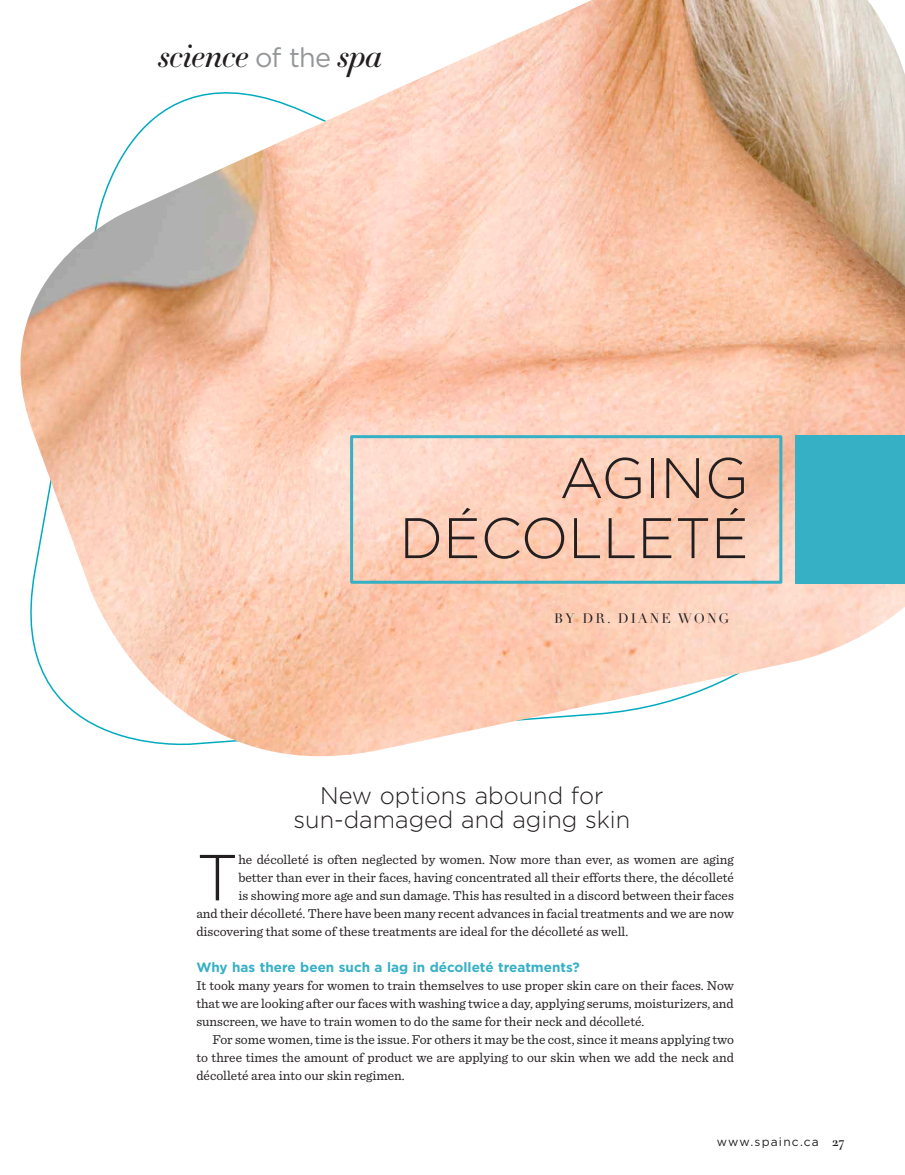
<style>
.page{position:relative;width:905px;height:1175px;background:#fff}
.page>*{position:absolute;margin:0;border:0;box-sizing:border-box;transform-origin:0 0}
.t1{font:300 64.95px "Gotham";color:#231f20}
.t2{font:300 57px/60px "Gotham";color:#231f20;text-align:right}
.t3{font:33px "Didot HTF M16 Medium Ital";letter-spacing:-.02em;color:#231f20}
.t4{font:300 24px/24px "Gotham";color:#231f20;text-align:center}
.t5{font:13.5px/18px "Sentinel";color:#231f20;text-align:justify}
.t6{font:700 13.5px "Gotham";color:#36b0c5}
.t7{font:13.5px "Didot";letter-spacing:.14em;color:#231f20}
.t8{font:12px "Gotham";letter-spacing:.1em;color:#231f20}
.s1{font-family:"Gotham";font-size:27px;color:#949698}
.s2{font-family:"Didot HTF B06 Bold";font-size:13.5px}
</style>
<div class="page">
<img style="left:20px;top:0;width:884px;height:757px">
<div style="left:350px;top:435px;width:432px;height:149px;border:3px solid #36b0c5"></div>
<div style="left:795px;top:435px;width:109px;height:149px;background:#36b0c5"></div>
<h3 class="t3" style="left:158px;top:34px;width:226px">science <span class="s1">of the</span> spa</h3>
<h2 class="t2" style="left:399px;top:446px;width:350px">AGING<br>DÉCOLLETÉ</h2>
<p class="t7" style="left:554px;top:610px;width:177px">BY DR. DIANE WONG</p>
<h3 class="t4" style="left:293px;top:783px;width:338px">New options abound for sun-damaged and aging skin</h3>
<h1 class="t1" style="left:196px;top:836px;width:44px">T</h1>
<p class="t5" style="left:238px;top:850px;width:497px">he décolleté is often neglected by women. Now more than ever, as women are aging</p>
<p class="t5" style="left:238px;top:868px;width:497px">better than ever in their faces, having concentrated all their efforts there, the décolleté</p>
<p class="t5" style="left:238px;top:886px;width:497px">is showing more age and sun damage. This has resulted in a discord between their faces</p>
<p class="t5" style="left:196px;top:904px;width:539px">and their décolleté. There have been many recent advances in facial treatments and we are now</p>
<p class="t5" style="left:196px;top:922px;width:433px">discovering that some of these treatments are ideal for the décolleté as well.</p>
<p class="t6" style="left:196px;top:958px;width:385px">Why has there been such a lag in décolleté treatments?</p>
<p class="t5" style="left:196px;top:976px;width:539px">It took many years for women to train themselves to use proper skin care on their faces. Now that we are looking after our faces with washing twice a day, applying serums, moisturizers, and sunscreen, we have to train women to do the same for their neck and décolleté.</p>
<p class="t5" style="left:196px;top:1030px;width:539px;text-indent:16px">For some women, time is the issue. For others it may be the cost, since it means applying two to three times the amount of product we are applying to our skin when we add the neck and décolleté area into our skin regimen.</p>
<p class="t8" style="left:716px;top:1134px;width:129px">www.spainc.ca <span class="s2">27</span></p>
</div>
